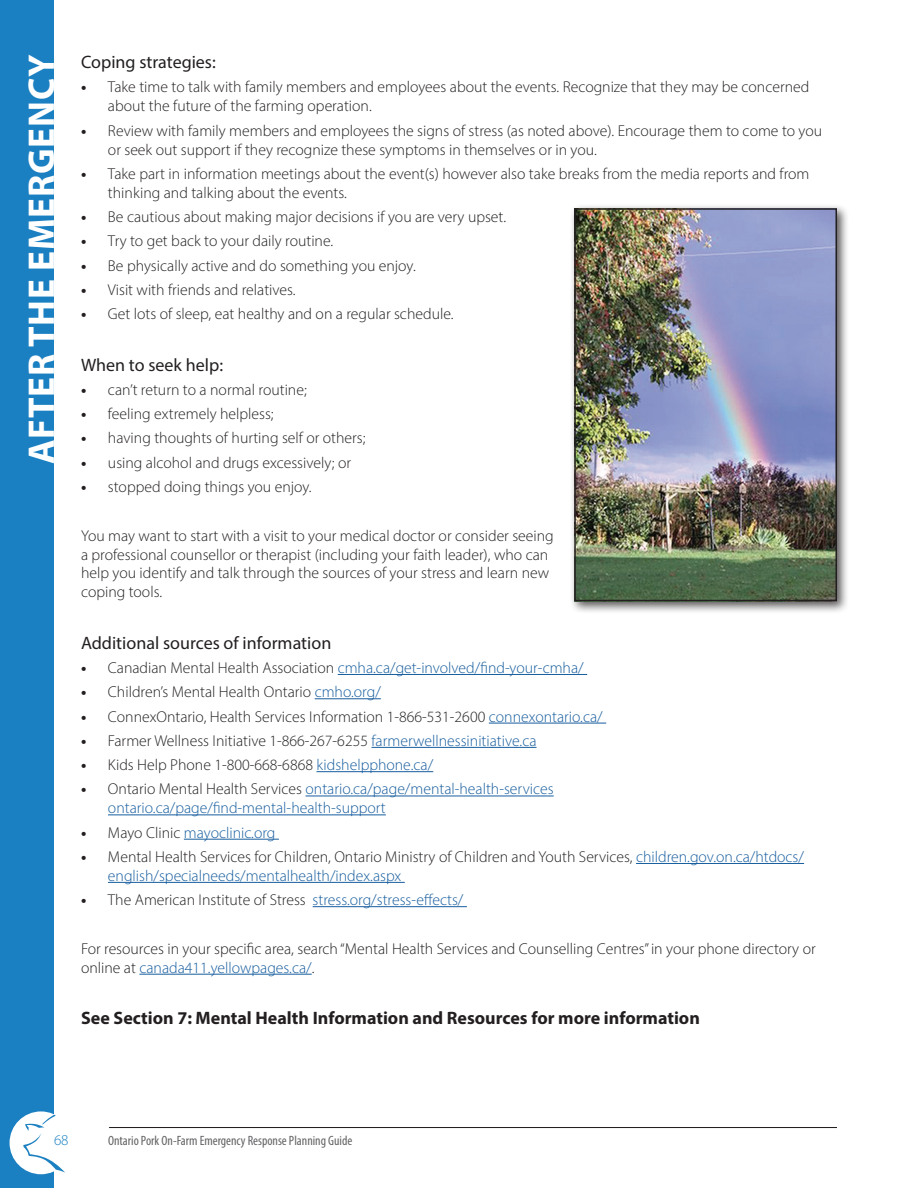
<style>
.page{position:relative;width:918px;height:1188px;background:#fff}
.page>*{position:absolute;margin:0;border:0;box-sizing:border-box;transform-origin:0 0}
.t1{font:700 37.5px "Myriad Pro";letter-spacing:.02em;color:#fff}
.t2{font:700 18px "Myriad Pro";color:#231f20}
.t3{font:18px "Myriad Pro";color:#231f20}
.t4{font:300 15.75px/18.9px "Myriad Pro";color:#231f20}
.t5{font:300 15.75px/18.9px "Myriad Pro";color:#175d9e}
.t6{font:300 15px "Myriad Pro";color:#1b80c1}
.t7{font:condensed 13.5px "Myriad Pro";color:#636366}
.s1{font-weight:700}
.s2{font-weight:700;color:#231f20}
.s3{color:#231f20}
.s4{color:#175d9e}
</style>
<div class="page">
<div style="left:0;top:0;width:53px;height:1188px;background:#1b80c1"></div>
<div style="left:10px;top:1111px;width:62px;height:63px;background:#fff;border-radius:50%"></div>
<svg style="left:23px;top:1115px;width:42px;height:58px"></svg>
<hr style="left:109px;top:1127px;width:728px;height:1px;background:#231f20">
<hr style="left:338px;top:674px;width:249px;height:1px;background:#175d9e">
<hr style="left:315px;top:698px;width:66px;height:1px;background:#175d9e">
<hr style="left:489px;top:723px;width:117px;height:1px;background:#175d9e">
<hr style="left:372px;top:747px;width:165px;height:1px;background:#175d9e">
<hr style="left:317px;top:771px;width:116px;height:1px;background:#175d9e">
<hr style="left:306px;top:796px;width:248px;height:1px;background:#175d9e">
<hr style="left:108px;top:814px;width:278px;height:1px;background:#175d9e">
<hr style="left:184px;top:839px;width:95px;height:1px;background:#175d9e">
<hr style="left:636px;top:863px;width:168px;height:1px;background:#175d9e">
<hr style="left:108px;top:882px;width:297px;height:1px;background:#175d9e">
<hr style="left:313px;top:906px;width:154px;height:1px;background:#175d9e">
<hr style="left:139px;top:974px;width:173px;height:1px;background:#175d9e">
<div style="left:570px;top:204px;width:280px;height:410px;background:#231f20;opacity:.75"></div>
<img style="left:577px;top:211px;width:257px;height:387px">
<div style="left:574px;top:208px;width:263px;height:393px;border:2px solid #231f20"></div>
<h1 class="t1" style="left:17px;top:464px;width:411px;rotate:-90deg">AFTER THE EMERGENCY</h1>
<p class="t3" style="left:81px;top:51px;width:136px">Coping strategies:</p>
<p class="t4" style="left:108px;top:78px;width:703px;text-indent:-27px"><span class="s1">•</span> Take time to talk with family members and employees about the events. Recognize that they may be concerned about the future of the farming operation.</p>
<p class="t4" style="left:108px;top:121px;width:716px;text-indent:-27px"><span class="s1">•</span> Review with family members and employees the signs of stress (as noted above). Encourage them to come to you or seek out support if they recognize these symptoms in themselves or in you.</p>
<p class="t4" style="left:108px;top:164px;width:703px;text-indent:-27px"><span class="s1">•</span> Take part in information meetings about the event(s) however also take breaks from the media reports and from thinking and talking about the events.</p>
<p class="t4" style="left:81px;top:207px;width:427px"><span class="s1">•</span> Be cautious about making major decisions if you are very upset.</p>
<p class="t4" style="left:81px;top:231px;width:254px"><span class="s1">•</span> Try to get back to your daily routine.</p>
<p class="t4" style="left:81px;top:256px;width:336px"><span class="s1">•</span> Be physically active and do something you enjoy.</p>
<p class="t4" style="left:81px;top:280px;width:216px"><span class="s1">•</span> Visit with friends and relatives.</p>
<p class="t4" style="left:81px;top:304px;width:374px"><span class="s1">•</span> Get lots of sleep, eat healthy and on a regular schedule.</p>
<p class="t3" style="left:81px;top:353px;width:144px">When to seek help:</p>
<p class="t4" style="left:81px;top:380px;width:227px"><span class="s1">•</span> can’t return to a normal routine;</p>
<p class="t4" style="left:81px;top:404px;width:194px"><span class="s1">•</span> feeling extremely helpless;</p>
<p class="t4" style="left:81px;top:429px;width:286px"><span class="s1">•</span> having thoughts of hurting self or others;</p>
<p class="t4" style="left:81px;top:453px;width:272px"><span class="s1">•</span> using alcohol and drugs excessively; or</p>
<p class="t4" style="left:81px;top:477px;width:232px"><span class="s1">•</span> stopped doing things you enjoy.</p>
<p class="t4" style="left:81px;top:526px;width:474px">You may want to start with a visit to your medical doctor or consider seeing a professional counsellor or therapist (including your faith leader), who can help you identify and talk through the sources of your stress and learn new coping tools.</p>
<p class="t3" style="left:81px;top:631px;width:252px">Additional sources of information</p>
<p class="t5" style="left:81px;top:658px;width:504px"><span class="s2">•</span> <span class="s3">Canadian Mental Health Association</span> cmha.ca/get-involved/find-your-cmha/</p>
<p class="t4" style="left:81px;top:682px;width:301px"><span class="s1">•</span> Children’s Mental Health Ontario <span class="s4">cmho.org/</span></p>
<p class="t4" style="left:81px;top:707px;width:523px"><span class="s1">•</span> ConnexOntario, Health Services Information 1-866-531-2600 <span class="s4">connexontario.ca/</span></p>
<p class="t4" style="left:81px;top:731px;width:457px"><span class="s1">•</span> Farmer Wellness Initiative 1-866-267-6255 <span class="s4">farmerwellnessinitiative.ca</span></p>
<p class="t4" style="left:81px;top:755px;width:354px"><span class="s1">•</span> Kids Help Phone 1-800-668-6868 <span class="s4">kidshelpphone.ca/</span></p>
<p class="t5" style="left:108px;top:780px;width:447px;text-indent:-27px"><span class="s2">•</span> <span class="s3">Ontario Mental Health Services</span> ontario.ca/page/mental-health-services ontario.ca/page/find-mental-health-support</p>
<p class="t5" style="left:81px;top:823px;width:196px"><span class="s2">•</span> <span class="s3">Mayo Clinic</span> mayoclinic.org</p>
<p class="t4" style="left:108px;top:847px;width:698px;text-indent:-27px"><span class="s1">•</span> Mental Health Services for Children, Ontario Ministry of Children and Youth Services, <span class="s4">children.gov.on.ca/htdocs/ english/specialneeds/mentalhealth/index.aspx</span></p>
<p class="t4" style="left:81px;top:890px;width:384px"><span class="s1">•</span> The American Institute of Stress <span class="s4">stress.org/stress-effects/</span></p>
<p class="t4" style="left:81px;top:939px;width:736px">For resources in your specific area, search “Mental Health Services and Counselling Centres” in your phone directory or online at <span class="s4">canada411.yellowpages.ca/</span>.</p>
<p class="t2" style="left:81px;top:1006px;width:620px">See Section 7: Mental Health Information and Resources for more information</p>
<p class="t6" style="left:54px;top:1131px;width:16px">68</p>
<p class="t7" style="left:108px;top:1132px;width:246px">Ontario Pork On-Farm Emergency Response Planning Guide</p>
</div>
